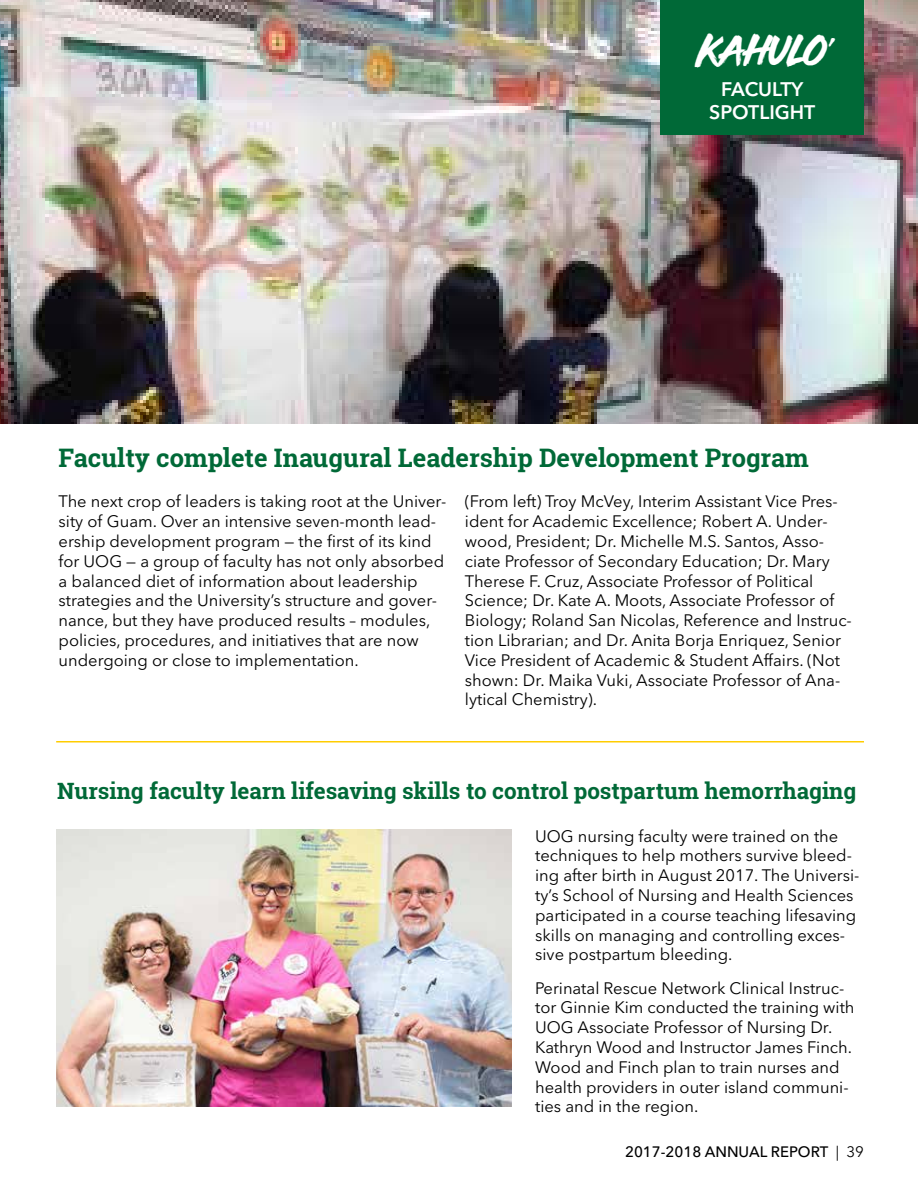
<style>
.page{position:relative;width:918px;height:1188px;background:#fff}
.page>*{position:absolute;margin:0;border:0;box-sizing:border-box;transform-origin:0 0}
.t1{font:39px "Third Rail";letter-spacing:-.04em;color:#fff}
.t2{font:700 25.5px "Roboto Slab";color:#006937}
.t3{font:700 22.5px "Roboto Slab";color:#006937}
.t4{font:600 19.5px/23.4px "Avenir Next LT Pro";color:#fff;text-align:center}
.t5{font:16.5px/19.8px "Avenir Next LT Pro";color:#000}
.t6{font:500 15px "Avenir Next LT Pro";color:#000}
.s1{font-family:"Bradley Hand ITCTT";font-weight:700}
.s2{font-weight:400}
</style>
<div class="page">
<img style="left:0;top:0;width:918px;height:423px">
<hr style="left:56px;top:741px;width:808px;height:1px;background:#ffcd00">
<img style="left:56px;top:829px;width:456px;height:278px">
<div style="left:660px;top:0;width:204px;height:135px;background:#006937"></div>
<h1 class="t1" style="left:698px;top:33px;width:140px">KAHULO<span class="s1">’</span></h1>
<p class="t4" style="left:704px;top:77px;width:118px">2017-2018<br>HIGHLIGHTS</p>
<p class="t4" style="left:709px;top:77px;width:108px">FACULTY<br>SPOTLIGHT</p>
<h2 class="t2" style="left:59px;top:441px;width:752px">Faculty complete Inaugural Leadership Development Program</h2>
<p class="t5" style="left:59px;top:492px;width:389px">The next crop of leaders is taking root at the Univer&shy;sity of Guam. Over an intensive seven-month lead&shy;ership development program — the first of its kind for UOG — a group of faculty has not only absorbed a balanced diet of information about leadership strategies and the University’s structure and gover&shy;nance, but they have produced results – modules, policies, procedures, and initiatives that are now undergoing or close to implementation.</p>
<p class="t5" style="left:465px;top:492px;width:388px">(From left) Troy McVey, Interim Assistant Vice Pres&shy;ident for Academic Excellence; Robert A. Under&shy;wood, President; Dr. Michelle M.S. Santos, Asso&shy;ciate Professor of Secondary Education; Dr. Mary Therese F. Cruz, Associate Professor of Political Science; Dr. Kate A. Moots, Associate Professor of Biology; Roland San Nicolas, Reference and Instruc&shy;tion Librarian; and Dr. Anita Borja Enriquez, Senior Vice President of Academic &amp; Student Affairs. (Not shown: Dr. Maika Vuki, Associate Professor of Ana&shy;lytical Chemistry).</p>
<h3 class="t3" style="left:57px;top:775px;width:801px">Nursing faculty learn lifesaving skills to control postpartum hemorrhaging</h3>
<p class="t5" style="left:535px;top:826px;width:326px">UOG nursing faculty were trained on the techniques to help mothers survive bleed&shy;ing after birth in August 2017. The Universi&shy;ty’s School of Nursing and Health Sciences participated in a course teaching lifesaving skills on managing and controlling exces&shy;sive postpartum bleeding.</p>
<p class="t5" style="left:535px;top:978px;width:321px">Perinatal Rescue Network Clinical Instruc&shy;tor Ginnie Kim conducted the training with UOG Associate Professor of Nursing Dr.<br>Kathryn Wood and Instructor James Finch.<br>Wood and Finch plan to train nurses and health providers in outer island communi&shy;ties and in the region.</p>
<p class="t6" style="left:625px;top:1143px;width:240px">2017-2018 ANNUAL REPORT <span class="s2">| 39</span></p>
</div>
